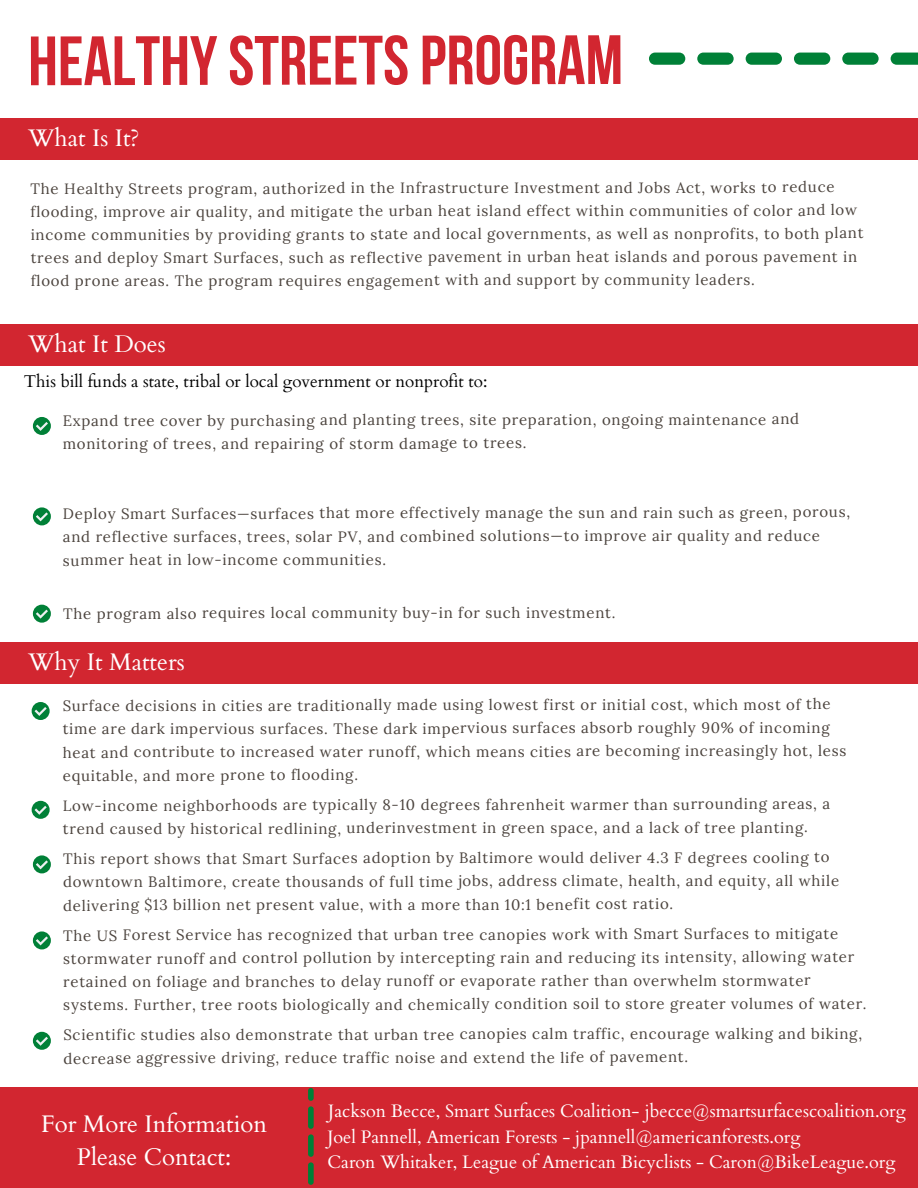
<style>
.page{position:relative;width:918px;height:1188px;background:#fff}
.page>*{position:absolute;margin:0;border:0;box-sizing:border-box;transform-origin:0 0}
.t1{font:700 69.6px "Bebas Neue";color:#d22630}
.t2{font:24px/32.7px "Cardo";color:#fff;text-align:center}
.t3{font:18px "Cardo";color:#fff}
.t4{font:17.1px "Cardo";color:#000}
.t5{font:15px/23.4px "Lora";letter-spacing:.045em;color:#4b433d}
</style>
<div class="page">
<svg style="left:649px;top:52px;width:269px;height:13px;fill:#008037"></svg>
<div style="left:0;top:118px;width:918px;height:42px;background:#d22630"></div>
<div style="left:0;top:324px;width:918px;height:41px;background:#d22630"></div>
<div style="left:33px;top:417px;width:18px;height:18px;background:#008037;border-radius:50%"></div>
<svg style="left:36px;top:422px;width:12px;height:9px"></svg>
<div style="left:0;top:642px;width:918px;height:42px;background:#d22630"></div>
<div style="left:33px;top:507px;width:18px;height:18px;background:#008037;border-radius:50%"></div>
<svg style="left:36px;top:512px;width:12px;height:9px"></svg>
<div style="left:33px;top:605px;width:18px;height:18px;background:#008037;border-radius:50%"></div>
<svg style="left:36px;top:610px;width:12px;height:9px"></svg>
<div style="left:32px;top:702px;width:18px;height:18px;background:#008037;border-radius:50%"></div>
<svg style="left:35px;top:707px;width:12px;height:9px"></svg>
<div style="left:32px;top:801px;width:18px;height:18px;background:#008037;border-radius:50%"></div>
<svg style="left:35px;top:806px;width:12px;height:9px"></svg>
<div style="left:33px;top:855px;width:18px;height:18px;background:#008037;border-radius:50%"></div>
<svg style="left:36px;top:860px;width:12px;height:9px"></svg>
<div style="left:33px;top:931px;width:18px;height:18px;background:#008037;border-radius:50%"></div>
<svg style="left:36px;top:936px;width:12px;height:9px"></svg>
<div style="left:33px;top:1032px;width:18px;height:18px;background:#008037;border-radius:50%"></div>
<svg style="left:36px;top:1037px;width:12px;height:9px"></svg>
<div style="left:0;top:1088px;width:918px;height:100px;background:#d22630"></div>
<svg style="left:308px;top:1088px;width:6px;height:97px"></svg>
<p class="t1" style="left:28px;top:32px;width:597px">HEALTHY STREETSPROGRAM</p>
<p class="t2" style="left:28px;top:122px;width:113px">What Is It?</p>
<p class="t5" style="left:31px;top:176px;width:834px">The Healthy Streets program, authorized in the Infrastructure Investment and Jobs Act, works to reduce flooding, improve air quality, and mitigate the urban heat island effect within communities of color and low income communities by providing grants to state and local governments, as well as nonprofits, to both plant trees and deploy Smart Surfaces, such as reflective pavement in urban heat islands and porous pavement in flood prone areas. The program requires engagement with and support by community leaders.</p>
<p class="t2" style="left:28px;top:328px;width:139px">What It Does</p>
<p class="t4" style="left:24px;top:370px;width:465px">This bill funds a state, tribal or local government or nonprofit to:</p>
<p class="t5" style="left:63px;top:408px;width:738px">Expand tree cover by purchasing and planting trees, site preparation, ongoing maintenance and monitoring of trees, and repairing of storm damage to trees.</p>
<p class="t5" style="left:63px;top:501px;width:789px">Deploy Smart Surfaces—surfaces that more effectively manage the sun and rain such as green, porous, and reflective surfaces, trees, solar PV, and combined solutions—to improve air quality and reduce summer heat in low-income communities.</p>
<p class="t5" style="left:63px;top:601px;width:554px">The program also requires local community buy-in for such investment.</p>
<p class="t2" style="left:28px;top:646px;width:158px">Why It Matters</p>
<p class="t5" style="left:63px;top:693px;width:785px">Surface decisions in cities are traditionally made using lowest first or initial cost, which most of the time are dark impervious surfaces. These dark impervious surfaces absorb roughly 90% of incoming heat and contribute to increased water runoff, which means cities are becoming increasingly hot, less equitable, and more prone to flooding.</p>
<p class="t5" style="left:63px;top:793px;width:769px">Low-income neighborhoods are typically 8-10 degrees fahrenheit warmer than surrounding areas, a trend caused by historical redlining, underinvestment in green space, and a lack of tree planting.</p>
<p class="t5" style="left:63px;top:846px;width:778px">This report shows that Smart Surfaces adoption by Baltimore would deliver 4.3 F degrees cooling to downtown Baltimore, create thousands of full time jobs, address climate, health, and equity, all while delivering $13 billion net present value, with a more than 10:1 benefit cost ratio.</p>
<p class="t5" style="left:63px;top:923px;width:805px">The US Forest Service has recognized that urban tree canopies work with Smart Surfaces to mitigate stormwater runoff and control pollution by intercepting rain and reducing its intensity, allowing water retained on foliage and branches to delay runoff or evaporate rather than overwhelm stormwater systems. Further, tree roots biologically and chemically condition soil to store greater volumes of water.</p>
<p class="t5" style="left:63px;top:1022px;width:800px">Scientific studies also demonstrate that urban tree canopies calm traffic, encourage walking and biking, decrease aggressive driving, reduce traffic noise and extend the life of pavement.</p>
<p class="t2" style="left:41px;top:1109px;width:227px">For More Information<br>Please Contact:</p>
<p class="t3" style="left:328px;top:1099px;width:579px">Jackson Becce, Smart Surfaces Coalition- jbecce@smartsurfacescoalition.org</p>
<p class="t3" style="left:327px;top:1126px;width:474px">Joel Pannell, American Forests - jpannell@americanforests.org</p>
<p class="t3" style="left:327px;top:1150px;width:570px">Caron Whitaker, League of American Bicyclists - Caron@BikeLeague.org</p>
</div>
